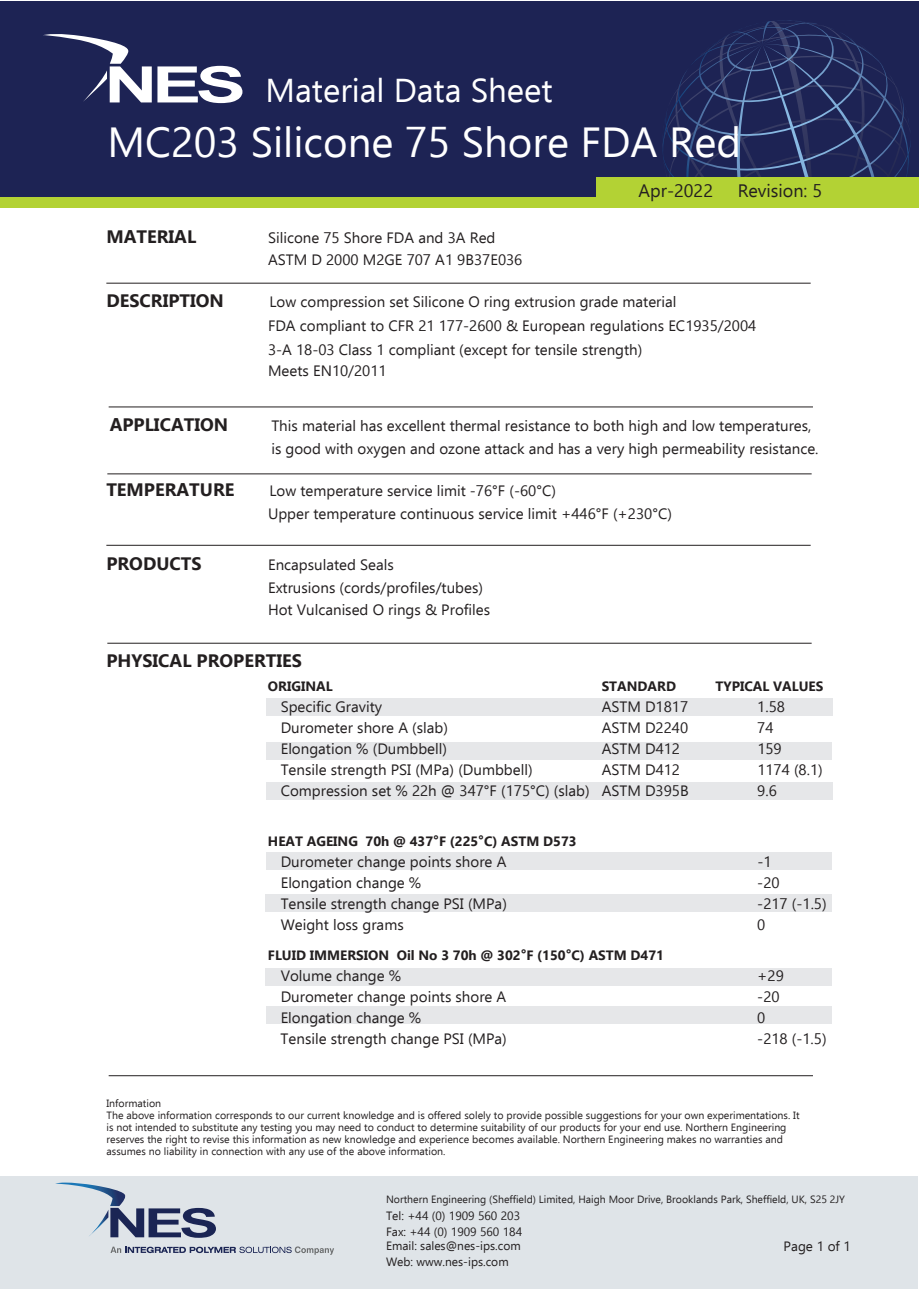
<style>
.page{position:relative;width:919px;height:1289px;background:#fff}
.page>*{position:absolute;margin:0;border:0;box-sizing:border-box;transform-origin:0 0}
.t1{font:42px "Ebrima";color:#fff}
.t2{font:33px "Ebrima";color:#fff}
.t3{font:700 18px "Ebrima";color:#231f20}
.t4{font:18px "Ebrima";color:#231f20}
.t5{font:15px/22.5px "Ebrima";color:#231f20}
.t6{font:700 13.5px "Ebrima";color:#231f20}
.t7{font:13.5px "Ebrima";color:#231f20}
.t8{font:12px/16.5px "Ebrima";color:#231f20}
.t9{font:10.5px/12px "Ebrima";color:#231f20}
.s1{font-size:15px}
</style>
<div class="page">
<div style="left:266px;top:698px;width:566px;height:18px;background:#e6e7e9"></div>
<div style="left:266px;top:742px;width:565px;height:17px;background:#e6e7e9"></div>
<div style="left:266px;top:782px;width:566px;height:18px;background:#e6e7e9"></div>
<div style="left:266px;top:852px;width:566px;height:18px;background:#e6e7e9"></div>
<div style="left:265px;top:894px;width:567px;height:18px;background:#e6e7e9"></div>
<div style="left:266px;top:1006px;width:566px;height:18px;background:#e6e7e9"></div>
<hr style="left:109px;top:1075px;width:703px;height:1px;background:#231f20">
<hr style="left:106px;top:283px;width:704px;height:1px;background:#231f20">
<hr style="left:109px;top:406px;width:703px;height:1px;background:#231f20">
<hr style="left:106px;top:545px;width:704px;height:1px;background:#231f20">
<hr style="left:107px;top:643px;width:704px;height:1px;background:#231f20">
<hr style="left:107px;top:473px;width:704px;height:1px;background:#231f20">
<div style="left:265px;top:967px;width:567px;height:18px;background:#e6e7e9"></div>
<div style="left:0;top:1px;width:918px;height:200px;background:#1d2354"></div>
<svg style="left:662px;top:20px;width:249px;height:157px"></svg>
<svg style="left:43px;top:34px;width:199px;height:69px"></svg>
<div style="left:0;top:197px;width:918px;height:10px;background:#b3d234"></div>
<div style="left:596px;top:177px;width:322px;height:25px;background:#b3d234"></div>
<div style="left:0;top:1176px;width:917px;height:112px;background:#dfe4e8"></div>
<svg style="left:55px;top:1182px;width:161px;height:55px"></svg>
<svg style="left:110px;top:1246px;width:224px;height:8px"></svg>
<h2 class="t2" style="left:265px;top:66px;width:289px">Material Data Sheet</h2>
<h1 class="t1" style="left:108px;top:111px;width:635px">MC203 Silicone 75 Shore FDA Red</h1>
<p class="t4" style="left:638px;top:177px;width:76px">Apr-2022</p>
<p class="t4" style="left:737px;top:177px;width:86px">Revision: 5</p>
<p class="t3" style="left:106px;top:222px;width:91px">MATERIAL</p>
<p class="t5" style="left:268px;top:226px;width:256px">Silicone 75 Shore FDA and 3A Red<br>ASTM D 2000 M2GE 707 A1 9B37E036</p>
<p class="t3" style="left:106px;top:286px;width:119px">DESCRIPTION</p>
<p class="t5" style="left:268px;top:289px;width:490px;line-height:24px">Low compression set Silicone O ring extrusion grade material<br>FDA compliant to CFR 21 177-2600 &amp; European regulations EC1935/2004<br>3-A 18-03 Class 1 compliant (except for tensile strength)</p>
<p class="t5" style="left:268px;top:359px;width:120px">Meets EN10/2011</p>
<p class="t3" style="left:110px;top:410px;width:120px">APPLICATION</p>
<p class="t5" style="left:271px;top:414px;width:548px">This material has excellent thermal resistance to both high and low temperatures, is good with oxygen and ozone attack and has a very high permeability resistance.</p>
<p class="t3" style="left:106px;top:475px;width:130px">TEMPERATURE</p>
<p class="t5" style="left:268px;top:479px;width:405px">Low temperature service limit -76°F (-60°C)<br>Upper temperature continuous service limit +446°F (+230°C)</p>
<p class="t3" style="left:106px;top:549px;width:97px">PRODUCTS</p>
<p class="t5" style="left:268px;top:553px;width:224px">Encapsulated Seals<br>Extrusions (cords/profiles/tubes)<br>Hot Vulcanised O rings &amp; Profiles</p>
<p class="t3" style="left:106px;top:646px;width:197px">PHYSICAL PROPERTIES</p>
<p class="t6" style="left:268px;top:675px;width:66px">ORIGINAL</p>
<p class="t6" style="left:601px;top:675px;width:76px">STANDARD</p>
<p class="t6" style="left:715px;top:675px;width:109px">TYPICAL VALUES</p>
<p class="t5" style="left:281px;top:695px;width:103px">Specific Gravity</p>
<p class="t5" style="left:601px;top:695px;width:88px">ASTM D1817</p>
<p class="t5" style="left:757px;top:695px;width:29px">1.58</p>
<p class="t5" style="left:281px;top:716px;width:169px">Durometer shore A (slab)</p>
<p class="t5" style="left:601px;top:716px;width:88px">ASTM D2240</p>
<p class="t5" style="left:757px;top:716px;width:18px">74</p>
<p class="t5" style="left:281px;top:737px;width:168px">Elongation % (Dumbbell)</p>
<p class="t5" style="left:601px;top:737px;width:80px">ASTM D412</p>
<p class="t5" style="left:757px;top:737px;width:26px">159</p>
<p class="t5" style="left:281px;top:758px;width:253px">Tensile strength PSI (MPa) (Dumbbell)</p>
<p class="t5" style="left:601px;top:758px;width:80px">ASTM D412</p>
<p class="t5" style="left:757px;top:758px;width:67px">1174 (8.1)</p>
<p class="t5" style="left:281px;top:779px;width:409px">Compression set % 22h @ 347°F (175°C) (slab) ASTM D395B</p>
<p class="t5" style="left:757px;top:779px;width:21px">9.6</p>
<p class="t6" style="left:268px;top:830px;width:310px">HEAT AGEING 70h @ 437<span class="s1">°</span>F (225<span class="s1">°</span>C) ASTM D573</p>
<p class="t5" style="left:281px;top:849px;width:227px">Durometer change points shore A</p>
<p class="t5" style="left:757px;top:849px;width:16px">-1</p>
<p class="t5" style="left:281px;top:870px;width:142px">Elongation change %</p>
<p class="t5" style="left:757px;top:870px;width:24px">-20</p>
<p class="t5" style="left:281px;top:891px;width:228px">Tensile strength change PSI (MPa)</p>
<p class="t5" style="left:757px;top:891px;width:71px">-217 (-1.5)</p>
<p class="t5" style="left:281px;top:912px;width:124px">Weight loss grams</p>
<p class="t5" style="left:757px;top:912px;width:10px">0</p>
<p class="t6" style="left:268px;top:944px;width:397px">FLUID IMMERSION Oil No 3 70h @ 302<span class="s1">°</span>F (150<span class="s1">°</span>C) ASTM D471</p>
<p class="t5" style="left:281px;top:963px;width:122px">Volume change %</p>
<p class="t5" style="left:757px;top:963px;width:28px">+29</p>
<p class="t5" style="left:281px;top:984px;width:227px">Durometer change points shore A</p>
<p class="t5" style="left:757px;top:984px;width:24px">-20</p>
<p class="t5" style="left:281px;top:1005px;width:142px">Elongation change %</p>
<p class="t5" style="left:757px;top:1005px;width:10px">0</p>
<p class="t5" style="left:280px;top:1026px;width:228px">Tensile strength change PSI (MPa)</p>
<p class="t5" style="left:757px;top:1026px;width:71px">-218 (-1.5)</p>
<p class="t9" style="left:106px;top:1097px;width:694px">Information<br>The above information corresponds to our current knowledge and is offered solely to provide possible suggestions for your own experimentations. It is not intended to substitute any testing you may need to conduct to determine suitability of our products for your end use. Northern Engineering reserves the right to revise this information as new knowledge and experience becomes available. Northern Engineering makes no warranties and assumes no liability in connection with any use of the above information.</p>
<p class="t9" style="left:386px;top:1193px;width:460px">Northern Engineering (Sheffield) Limited, Haigh Moor Drive, Brooklands Park, Sheffield, UK, S25 2JY</p>
<p class="t8" style="left:386px;top:1206px;width:138px">Tel: +44 (0) 1909 560 203<br>Fax: +44 (0) 1909 560 184</p>
<p class="t8" style="left:386px;top:1236px;width:136px">Email: sales@nes-ips.com<br>Web: www.nes-ips.com</p>
<p class="t7" style="left:783px;top:1235px;width:69px">Page 1 of 1</p>
</div>
